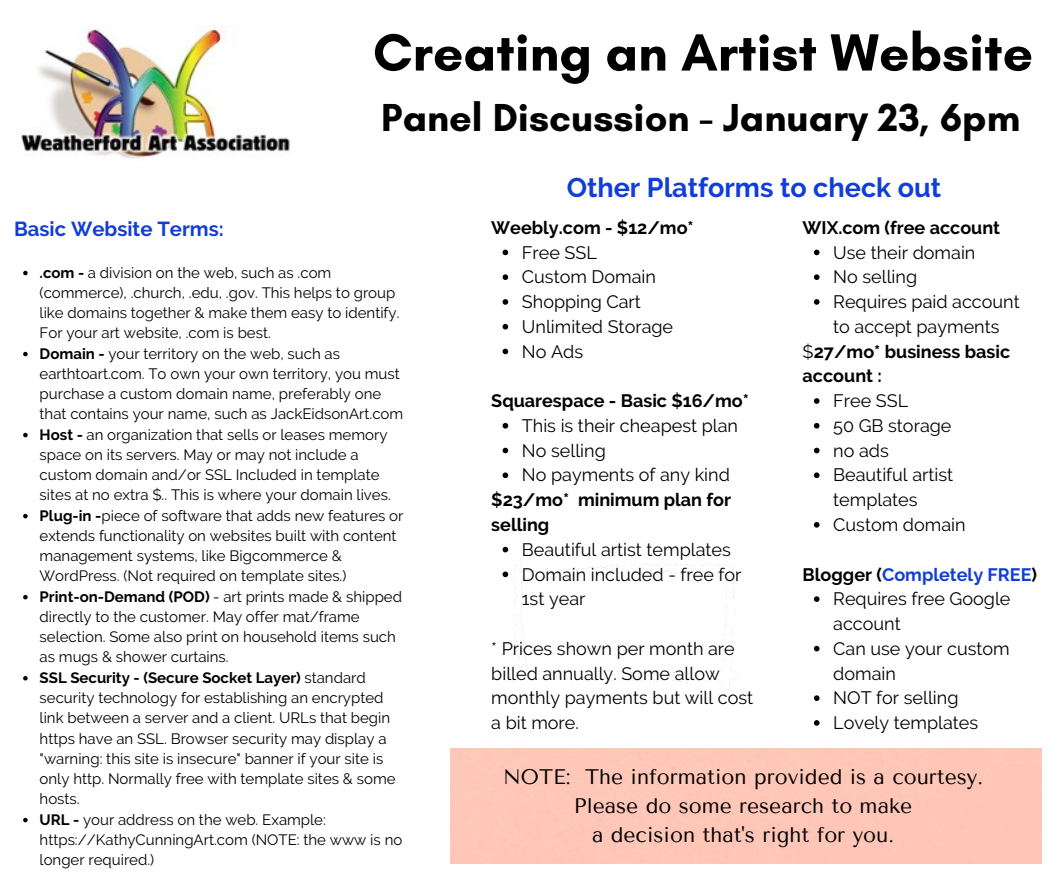
<style>
.page{position:relative;width:1058px;height:887px;background:#fff}
.page>*{position:absolute;margin:0;border:0;box-sizing:border-box;transform-origin:0 0}
.t1{font:700 53.25px "Glacial Indifference";color:#000}
.t2{font:700 39.75px "Glacial Indifference";color:#000}
.t3{font:700 27px "Raleway";color:#123ed8}
.t4{font:21px/29.2px "Tenor Sans";color:#000;text-align:center}
.t5{font:700 20.25px "Raleway";color:#123ed8}
.t6{font:18px/24.8px "Raleway";color:#000}
.t7{font:700 18px/24.8px "Raleway";color:#000}
.t8{font:700 18px "Raleway";color:#123ed8}
.t9{font:15px/20.2px "Raleway";color:#000}
.s1{font-weight:700}
.s2{font-weight:400}
.s3{color:#000}
</style>
<div class="page">
<img style="left:21px;top:26px;width:269px;height:133px">
<img style="left:508px;top:560px;width:231px;height:134px">
<svg style="left:23px;top:271px;width:5px;height:4px"></svg>
<svg style="left:23px;top:352px;width:5px;height:4px"></svg>
<svg style="left:23px;top:433px;width:5px;height:4px"></svg>
<svg style="left:23px;top:514px;width:5px;height:4px"></svg>
<svg style="left:23px;top:595px;width:5px;height:4px"></svg>
<svg style="left:23px;top:676px;width:5px;height:4px"></svg>
<svg style="left:23px;top:817px;width:5px;height:5px"></svg>
<svg style="left:502px;top:249px;width:6px;height:6px"></svg>
<svg style="left:502px;top:274px;width:6px;height:6px"></svg>
<svg style="left:502px;top:299px;width:6px;height:6px"></svg>
<svg style="left:502px;top:324px;width:6px;height:5px"></svg>
<svg style="left:502px;top:348px;width:6px;height:6px"></svg>
<svg style="left:502px;top:423px;width:6px;height:5px"></svg>
<svg style="left:502px;top:447px;width:6px;height:6px"></svg>
<svg style="left:502px;top:472px;width:6px;height:6px"></svg>
<svg style="left:502px;top:546px;width:6px;height:6px"></svg>
<svg style="left:502px;top:571px;width:6px;height:6px"></svg>
<svg style="left:814px;top:249px;width:5px;height:6px"></svg>
<svg style="left:814px;top:274px;width:5px;height:6px"></svg>
<svg style="left:814px;top:299px;width:5px;height:6px"></svg>
<svg style="left:814px;top:398px;width:5px;height:6px"></svg>
<svg style="left:814px;top:423px;width:5px;height:5px"></svg>
<svg style="left:814px;top:447px;width:5px;height:6px"></svg>
<svg style="left:814px;top:472px;width:5px;height:6px"></svg>
<svg style="left:814px;top:522px;width:5px;height:5px"></svg>
<svg style="left:814px;top:596px;width:5px;height:6px"></svg>
<svg style="left:814px;top:645px;width:5px;height:6px"></svg>
<svg style="left:814px;top:695px;width:5px;height:6px"></svg>
<svg style="left:814px;top:720px;width:5px;height:5px"></svg>
<h1 class="t1" style="left:373px;top:20px;width:661px">Creating an Artist Website</h1>
<h2 class="t2" style="left:381px;top:94px;width:640px">Panel Discussion - January 23, 6pm</h2>
<h3 class="t5" style="left:14px;top:217px;width:211px">Basic Website Terms:</h3>
<p class="t9" style="left:40px;top:262px;width:365px"><span class="s1">.com -</span> a division on the web, such as .com (commerce), .church, .edu, .gov. This helps to group like domains together &amp; make them easy to identify.<br>For your art website, .com is best.<br><span class="s1">Domain -</span> your territory on the web, such as earthtoart.com. To own your own territory, you must purchase a custom domain name, preferably one that contains your name, such as JackEidsonArt.com <span class="s1">Host -</span> an organization that sells or leases memory space on its servers. May or may not include a custom domain and/or SSL Included in template sites at no extra $.. This is where your domain lives.<br><span class="s1">Plug-in -</span>piece of software that adds new features or extends functionality on websites built with content management systems, like Bigcommerce &amp; WordPress. (Not required on template sites.)<br><span class="s1">Print-on-Demand (POD)</span> - art prints made &amp; shipped directly to the customer. May offer mat/frame selection. Some also print on household items such as mugs &amp; shower curtains.<br><span class="s1">SSL Security - (Secure Socket Layer)</span> standard security technology for establishing an encrypted link between a server and a client. URLs that begin https have an SSL. Browser security may display a "warning: this site is insecure" banner if your site is only http. Normally free with template sites &amp; some hosts.<br><span class="s1">URL -</span> your address on the web. Example: https://KathyCunningArt.com (NOTE: the www is no longer required.)</p>
<h3 class="t3" style="left:566px;top:171px;width:376px">Other Platforms to check out</h3>
<p class="t7" style="left:491px;top:215px;width:204px">Weebly.com - $12/mo*</p>
<p class="t6" style="left:522px;top:240px;width:153px">Free SSL<br>Custom Domain<br>Shopping Cart<br>Unlimited Storage<br>No Ads</p>
<p class="t7" style="left:491px;top:388px;width:259px">Squarespace - Basic $16/mo*</p>
<p class="t6" style="left:522px;top:413px;width:218px">This is their cheapest plan<br>No selling<br>No payments of any kind</p>
<p class="t7" style="left:491px;top:487px;width:241px">$23/mo* minimum plan for selling</p>
<p class="t6" style="left:522px;top:537px;width:221px">Beautiful artist templates<br>Domain included - free for<br>1st year</p>
<p class="t6" style="left:491px;top:636px;width:263px">* Prices shown per month are billed annually. Some allow monthly payments but will cost a bit more.</p>
<p class="t7" style="left:802px;top:215px;width:199px">WIX.com (free account</p>
<p class="t6" style="left:833px;top:240px;width:188px">Use their domain<br>No selling<br>Requires paid account to accept payments</p>
<p class="t7" style="left:802px;top:339px;width:209px"><span class="s2">$</span>27/mo* business basic account :</p>
<p class="t6" style="left:833px;top:388px;width:134px">Free SSL<br>50 GB storage no ads<br>Beautiful artist templates<br>Custom domain</p>
<p class="t8" style="left:802px;top:563px;width:236px"><span class="s3">Blogger (</span>Completely FREE<span class="s3">)</span></p>
<p class="t6" style="left:833px;top:586px;width:179px">Requires free Google account<br>Can use your custom domain<br>NOT for selling<br>Lovely templates</p>
<h3 class="t4" style="left:503px;top:762px;width:481px">NOTE: The information provided is a courtesy.<br>Please do some research to make<br>a decision that's right for you.</h3>
</div>
